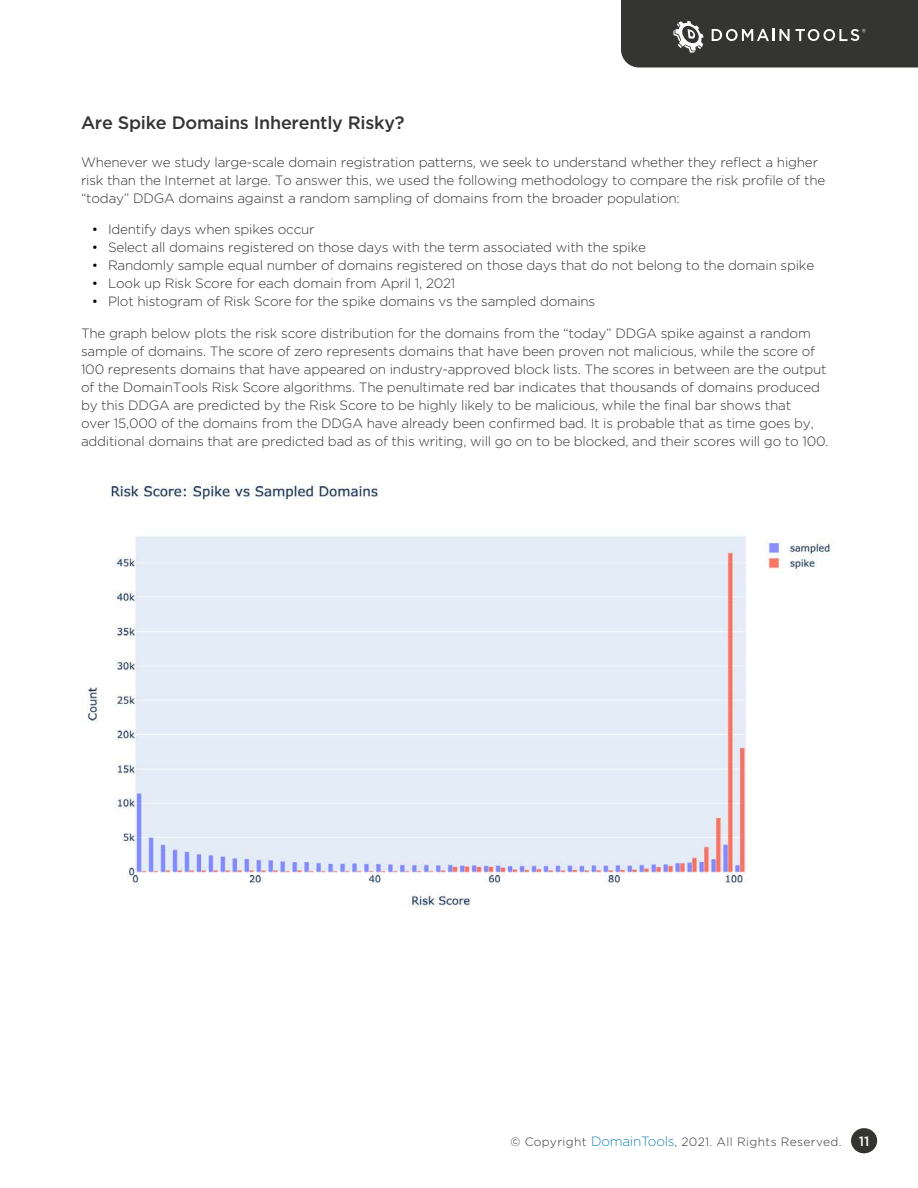
<style>
.page{position:relative;width:918px;height:1188px;background:#fff}
.page>*{position:absolute;margin:0;border:0;box-sizing:border-box;transform-origin:0 0}
.t1{font:500 18px "Gotham";letter-spacing:-.015em;color:#343433}
.body{font:300 13.5px/18px "Gotham";letter-spacing:-.015em;color:#343433}
.t2{font:500 13.5px "Gotham";color:#fff}
.t3{font:300 12px "Gotham";letter-spacing:.03em;color:#343433}
.s1{color:#000}
.s2{font-size:13.5px;color:#2088b7}
</style>
<div class="page">
<img style="left:87px;top:482px;width:743px;height:426px">
<svg style="left:621px;top:0;width:297px;height:68px;background:#40403f"></svg>
<div style="left:851px;top:1128px;width:26px;height:25px;background:#343433;border-radius:50%"></div>
<p class="t1" style="left:81px;top:111px;width:325px">Are Spike Domains Inherently Risky?</p>
<p class="body" style="left:81px;top:153px;width:746px">Whenever we study large-scale domain registration patterns, we seek to understand whether they reflect a higher risk than the Internet at large. To answer this, we used the following methodology to compare the risk profile of the “today” DDGA domains against a random sampling of domains from the broader population:</p>
<p class="body" style="left:92px;top:220px;width:224px"><span class="s1">•</span> Identify days when spikes occur</p>
<p class="body" style="left:92px;top:238px;width:556px"><span class="s1">•</span> Select all domains registered on those days with the term associated with the spike</p>
<p class="body" style="left:92px;top:256px;width:724px"><span class="s1">•</span> Randomly sample equal number of domains registered on those days that do not belong to the domain spike</p>
<p class="body" style="left:92px;top:274px;width:365px"><span class="s1">•</span> Look up Risk Score for each domain from April 1, 2021</p>
<p class="body" style="left:92px;top:292px;width:505px"><span class="s1">•</span> Plot histogram of Risk Score for the spike domains vs the sampled domains</p>
<p class="body" style="left:81px;top:324px;width:749px">The graph below plots the risk score distribution for the domains from the “today” DDGA spike against a random sample of domains. The score of zero represents domains that have been proven not malicious, while the score of 100 represents domains that have appeared on industry-approved block lists. The scores in between are the output of the DomainTools Risk Score algorithms. The penultimate red bar indicates that thousands of domains produced by this DDGA are predicted by the Risk Score to be highly likely to be malicious, while the final bar shows that<br>over 15,000 of the domains from the DDGA have already been confirmed bad. It is probable that as time goes by, additional domains that are predicted bad as of this writing, will go on to be blocked, and their scores will go to 100.</p>
<p class="t3" style="left:511px;top:1134px;width:332px">© Copyright <span class="s2">DomainTools</span>, 2021. All Rights Reserved.</p>
<p class="t2" style="left:859px;top:1132px;width:12px">11</p>
</div>
